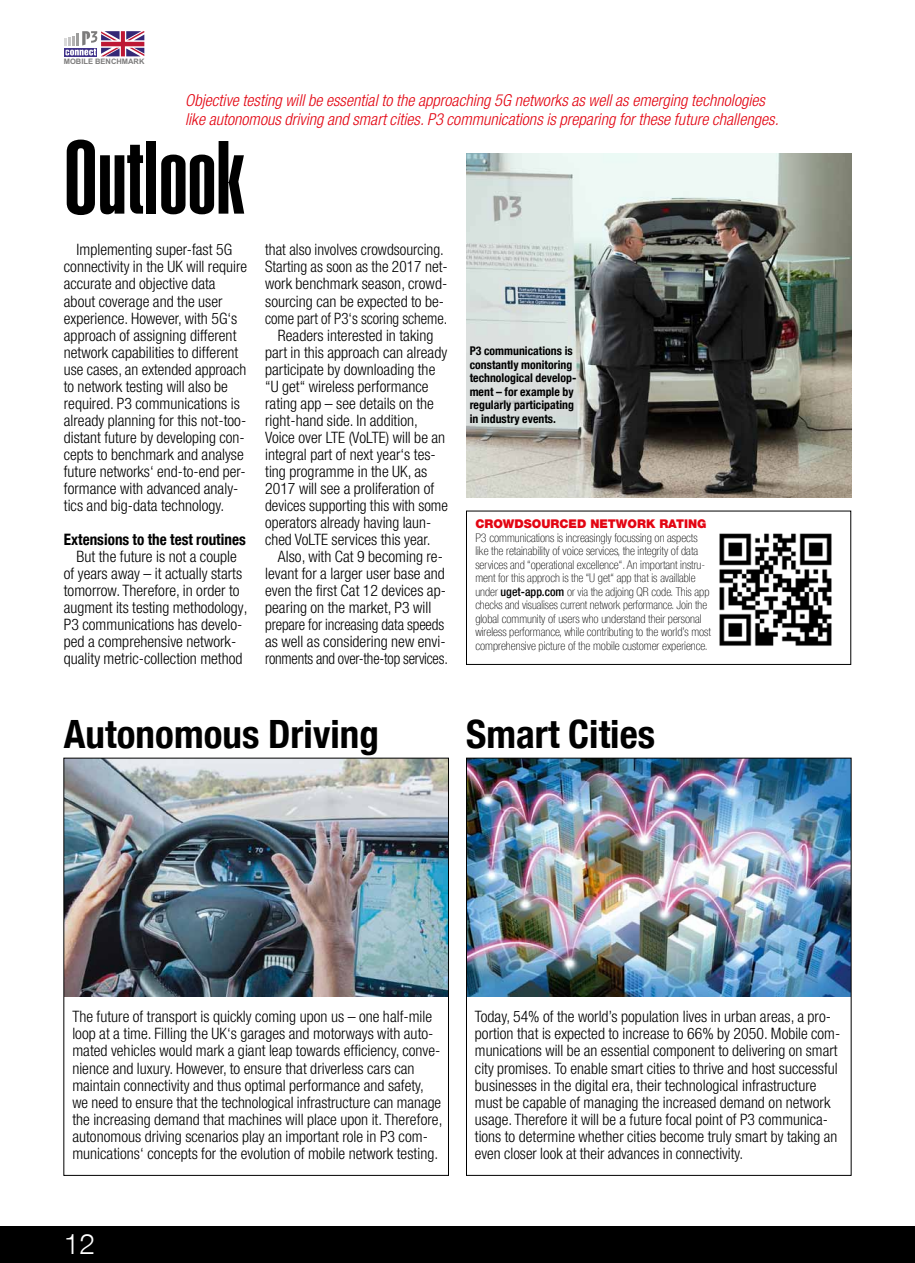
<style>
.page{position:relative;width:915px;height:1263px;background:#fff}
.page>*{position:absolute;margin:0;border:0;box-sizing:border-box;transform-origin:0 0}
.t1{font:102px "Helvetica LT Std Ultra Comp";color:#000}
.t2{font:700 condensed 39px "Helvetica Neue LT Com";color:#000}
.t3{font:300 28.2px "Helvetica Neue LT Com";color:#fff}
.t4{font:italic 300 condensed 16.5px/19.5px "Helvetica Neue LT Com";color:#e30613}
.t5{font:300 condensed 15.75px/17.1px "Helvetica Neue LT Com";color:#000}
.t6{font:300 condensed 15.75px "Helvetica Neue LT Com";color:#000;scale:.95 1}
.t7{font:300 condensed 15.75px "Helvetica Neue LT Com";color:#000;scale:.94 1}
.t8{font:700 condensed 15.75px "Helvetica Neue LT Com";color:#000;scale:.96 1}
.t9{font:100 condensed 12px/13.5px "Helvetica Neue LT Com";color:#000}
.t10{font:700 condensed 12px/13.5px "Helvetica Neue LT Com";color:#000}
.t11{font:900 12px "Helvetica Neue LT Com";color:#e30613}
.t12{font:700 7.5px "Arial";color:#7c7b7b}
.s1{font-weight:500}
</style>
<div class="page">
<img style="left:468px;top:760px;width:381px;height:237px">
<img style="left:65px;top:760px;width:381px;height:237px">
<div style="left:0;top:1227px;width:914px;height:36px;background:#000"></div>
<img style="left:466px;top:153px;width:384px;height:344px">
<div style="left:466px;top:511px;width:384px;height:154px;border:1px solid #000"></div>
<img style="left:719px;top:533px;width:113px;height:113px">
<svg style="left:64px;top:31px;width:80px;height:25px"></svg>
<p class="t12" style="left:64px;top:56px;width:82px">MOBILE BENCHMARK</p>
<p class="t4" style="left:185px;top:90px;width:594px">Objective testing will be essential to the approaching 5G networks as well as emerging technologies like autonomous driving and smart cities. P3 communications is preparing for these future challenges.</p>
<h1 class="t1" style="left:64px;top:119px;width:182px">Outlook</h1>
<p class="t5" style="left:64px;top:241px;width:185px;text-indent:13px">Implementing super-fast 5G connectivity in the UK will require accurate and objective data about coverage and the user experience. However, with 5G‘s approach of assigning different network capabilities to different use cases, an extended approach to network testing will also be required. P3 communications is already planning for this not-too&shy;distant future by developing con&shy;cepts to benchmark and analyse future networks‘ end-to-end per&shy;formance with advanced analy&shy;tics and big-data technology.</p>
<p class="t8" style="left:64px;top:530px;width:191px">Extensions to the test routines</p>
<p class="t5" style="left:64px;top:548px;width:185px;text-indent:13px">But the future is not a couple of years away – it actually starts tomorrow. Therefore, in order to augment its testing methodology,<br>P3 communications has develo&shy;ped a comprehensive network&shy;quality metric-collection method</p>
<p class="t5" style="left:265px;top:241px;width:180px">that also involves crowdsourcing.</p>
<p class="t5" style="left:265px;top:258px;width:184px">Starting as soon as the 2017 net-</p>
<p class="t5" style="left:265px;top:275px;width:183px">work benchmark season, crowd-</p>
<p class="t5" style="left:265px;top:292px;width:180px">sourcing can be expected to be-</p>
<p class="t6" style="left:265px;top:309px;width:193px">come part of P3‘s scoring scheme.</p>
<p class="t5" style="left:278px;top:326px;width:157px">Readers interested in taking</p>
<p class="t5" style="left:265px;top:343px;width:183px">part in this approach can already</p>
<p class="t5" style="left:265px;top:360px;width:172px">participate by downloading the</p>
<p class="t5" style="left:265px;top:378px;width:165px">“U get“ wireless performance</p>
<p class="t5" style="left:265px;top:395px;width:170px">rating app – see details on the</p>
<p class="t5" style="left:265px;top:412px;width:154px">right-hand side. In addition,</p>
<p class="t5" style="left:265px;top:429px;width:181px">Voice over LTE (VoLTE) will be an</p>
<p class="t5" style="left:265px;top:446px;width:172px">integral part of next year‘s tes-</p>
<p class="t5" style="left:265px;top:463px;width:163px">ting programme in the UK, as</p>
<p class="t5" style="left:265px;top:480px;width:170px">2017 will see a proliferation of</p>
<p class="t5" style="left:265px;top:497px;width:184px">devices supporting this with some</p>
<p class="t5" style="left:265px;top:514px;width:167px">operators already having laun-</p>
<p class="t5" style="left:265px;top:531px;width:167px">ched VoLTE services this year.</p>
<p class="t5" style="left:278px;top:548px;width:166px">Also, with Cat 9 becoming re-</p>
<p class="t5" style="left:265px;top:565px;width:181px">levant for a larger user base and</p>
<p class="t5" style="left:265px;top:582px;width:182px">even the first Cat 12 devices ap-</p>
<p class="t5" style="left:265px;top:599px;width:167px">pearing on the market, P3 will</p>
<p class="t6" style="left:265px;top:616px;width:190px">prepare for increasing data speeds</p>
<p class="t5" style="left:265px;top:633px;width:182px">as well as considering new envi-</p>
<p class="t7" style="left:265px;top:650px;width:196px">ronments and over-the-top services.</p>
<p class="t10" style="left:469px;top:344px;width:108px">P3 communications is constantly monitoring technological develop&shy;ment – for example by regularly participating in industry events.</p>
<p class="t11" style="left:475px;top:516px;width:233px">CROWDSOURCED NETWORK RATING</p>
<p class="t9" style="left:475px;top:530px;width:237px">P3 communications is increasingly focussing on aspects like the retainability of voice services, the integrity of data services and “operational excellence“. An important instru&shy;ment for this approch is the “U get“ app that is availlable under <span class="s1">uget-app.com</span> or via the adjoing QR code. This app checks and visualises current network performance. Join the global community of users who understand their personal wireless performance, while contributing to the world’s most comprehensive picture of the mobile customer experience.</p>
<h2 class="t2" style="left:64px;top:711px;width:316px">Autonomous Driving</h2>
<h2 class="t2" style="left:466px;top:711px;width:190px">Smart Cities</h2>
<p class="t5" style="left:72px;top:1008px;width:371px">The future of transport is quickly coming upon us – one half-mile loop at a time. Filling the UK‘s garages and motorways with auto&shy;mated vehicles would mark a giant leap towards efficiency, conve&shy;nience and luxury. However, to ensure that driverless cars can maintain connectivity and thus optimal performance and safety, we need to ensure that the technological infrastructure can manage the increasing demand that machines will place upon it. Therefore, autonomous driving scenarios play an important role in P3 com&shy;munications‘ concepts for the evolution of mobile network testing.</p>
<h3 class="t3" style="left:64px;top:1227px;width:33px">12</h3>
<p class="t5" style="left:475px;top:1008px;width:366px">Today, 54% of the world’s population lives in urban areas, a pro&shy;portion that is expected to increase to 66% by 2050. Mobile com&shy;munications will be an essential component to delivering on smart city promises. To enable smart cities to thrive and host successful businesses in the digital era, their technological infrastructure must be capable of managing the increased demand on network usage. Therefore it will be a future focal point of P3 communica&shy;tions to determine whether cities become truly smart by taking an even closer look at their advances in connectivity.</p>
</div>
